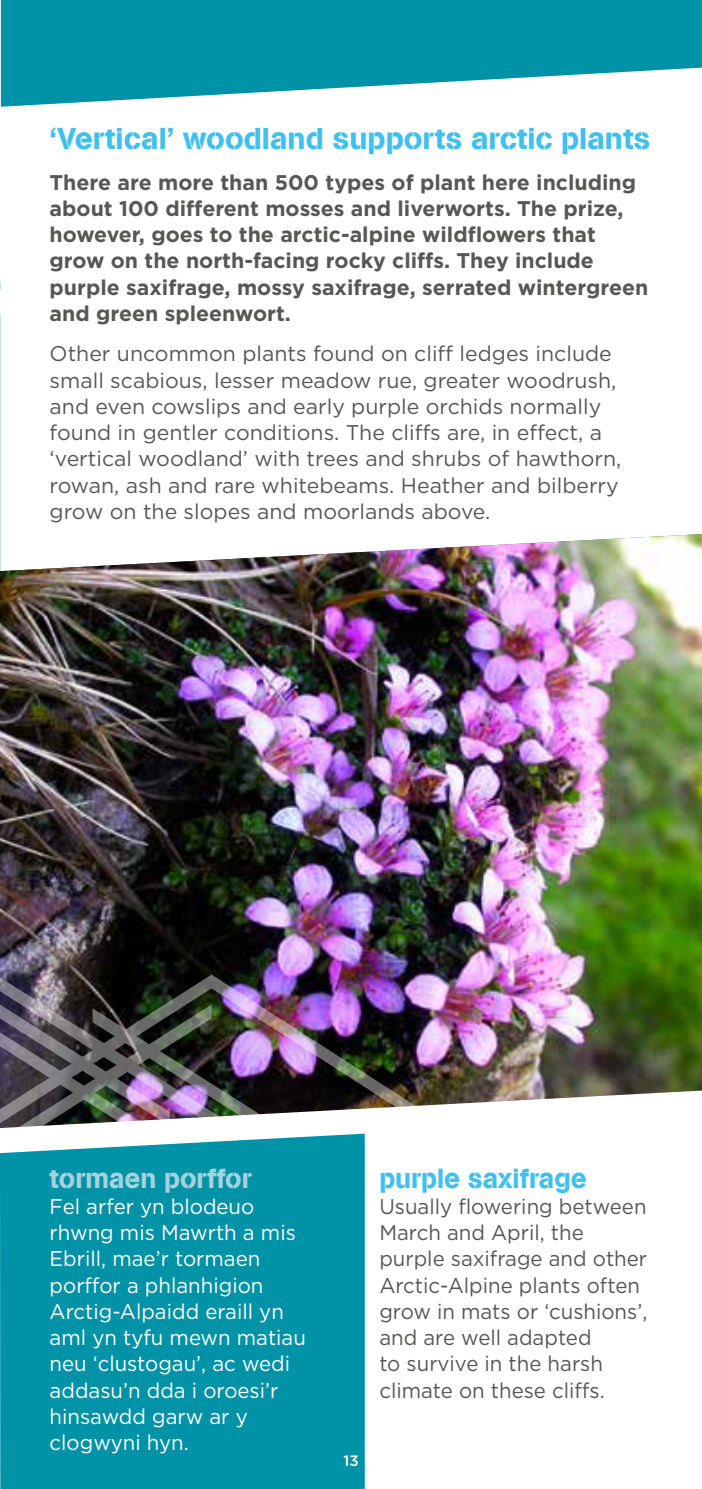
<style>
.page{position:relative;width:702px;height:1489px;background:#fff}
.page>*{position:absolute;margin:0;border:0;box-sizing:border-box;transform-origin:0 0}
.t1{font:30px "AG Book Stencil";color:#41c0f0}
.t2{font:27.5px "AG Book Stencil";color:#41c0f0;scale:.96 1}
.t3{font:27.5px "AG Book Stencil";color:#a4d2dd;scale:.96 1}
.t4{font:21.25px/26.2px "Gotham";color:#575756}
.t5{font:700 21.25px/26.2px "Gotham";color:#575756}
.t6{font:21.25px/26.2px "Gotham";color:#fff;scale:.96 1}
.t7{font:21.25px/26.2px "Gotham";color:#575756;scale:.96 1}
.t8{font:500 15px "Gotham";color:#fff}
</style>
<div class="page">
<img style="left:0;top:534px;width:702px;height:541px">
<img style="left:318px;top:974px;width:140px;height:101px">
<img style="left:0;top:974px;width:318px;height:101px">
<div style="left:0;top:1205px;width:365px;height:283px;background:#0092a6"></div>
<img style="left:0;top:1075px;width:702px;height:130px">
<svg style="left:1px;top:0;width:701px;height:107px;fill:#0092a6"></svg>
<h1 class="t1" style="left:50px;top:121px;width:602px">‘Vertical’ woodland supports arctic plants</h1>
<p class="t5" style="left:50px;top:169px;width:600px">There are more than 500 types of plant here including about 100 different mosses and liverworts. The prize, however, goes to the arctic-alpine wildflowers that grow on the north-facing rocky cliffs. They include purple saxifrage, mossy saxifrage, serrated wintergreen and green spleenwort.</p>
<p class="t4" style="left:50px;top:340px;width:573px">Other uncommon plants found on cliff ledges include small scabious, lesser meadow rue, greater woodrush, and even cowslips and early purple orchids normally found in gentler conditions. The cliffs are, in effect, a ‘vertical woodland’ with trees and shrubs of hawthorn, rowan, ash and rare whitebeams. Heather and bilberry grow on the slopes and moorlands above.</p>
<p class="t3" style="left:50px;top:1161px;width:212px">tormaen porffor</p>
<p class="t6" style="left:50px;top:1192px;width:268px">Fel arfer yn blodeuo rhwng mis Mawrth a mis<br>Ebrill, mae’r tormaen porffor a phlanhigion<br>Arctig-Alpaidd eraill yn aml yn tyfu mewn matiau neu ‘clustogau’, ac wedi addasu’n dda i oroesi’r hinsawdd garw ar y clogwyni hyn.</p>
<p class="t2" style="left:379px;top:1161px;width:217px">purple saxifrage</p>
<p class="t7" style="left:379px;top:1192px;width:281px">Usually flowering between<br>March and April, the purple saxifrage and other<br>Arctic-Alpine plants often grow in mats or ‘cushions’, and are well adapted<br>to survive in the harsh climate on these cliffs.</p>
<p class="t8" style="left:343px;top:1450px;width:17px">13</p>
</div>
